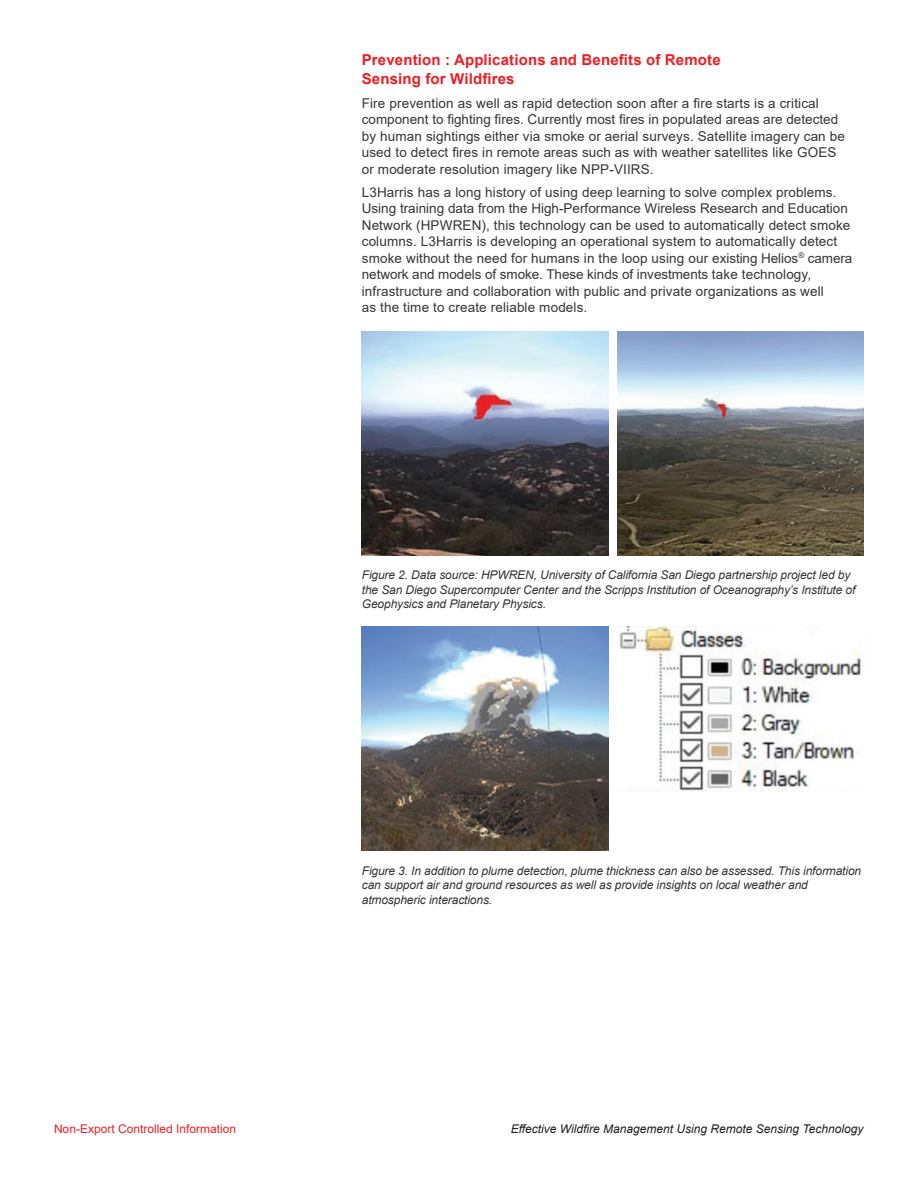
<style>
.page{position:relative;width:918px;height:1188px;background:#fff}
.page>*{position:absolute;margin:0;border:0;box-sizing:border-box;transform-origin:0 0}
.t1{font:700 15px/19.5px "Arial";letter-spacing:.01em;color:#ee1d23}
.t2{font:13.5px/16.5px "Arial";letter-spacing:.01em;color:#363536}
.t3{font:italic 12px/14.4px "Arial";letter-spacing:-.01em;color:#363536}
.t4{font:italic 12px "Arial";color:#231f20}
.t5{font:12px "Arial";color:#ee1d23}
</style>
<div class="page">
<img style="left:362px;top:332px;width:247px;height:224px">
<img style="left:362px;top:627px;width:247px;height:224px">
<img style="left:617px;top:332px;width:247px;height:224px">
<img style="left:617px;top:627px;width:245px;height:165px">
<p class="t1" style="left:362px;top:50px;width:360px">Prevention : Applications and Benefits of Remote<br>Sensing for Wildfires</p>
<p class="t2" style="left:362px;top:95px;width:485px">Fire prevention as well as rapid detection soon after a fire starts is a critical component to fighting fires. Currently most fires in populated areas are detected by human sightings either via smoke or aerial surveys. Satellite imagery can be used to detect fires in remote areas such as with weather satellites like GOES or moderate resolution imagery like NPP-VIIRS.</p>
<p class="t2" style="left:362px;top:184px;width:492px">L3Harris has a long history of using deep learning to solve complex problems.<br>Using training data from the High-Performance Wireless Research and Education Network (HPWREN), this technology can be used to automatically detect smoke columns. L3Harris is developing an operational system to automatically detect smoke without the need for humans in the loop using our existing Helios<sup>®</sup> camera network and models of smoke. These kinds of investments take technology, infrastructure and collaboration with public and private organizations as well<br>as the time to create reliable models.</p>
<p class="t3" style="left:362px;top:568px;width:495px">Figure 2. Data source: HPWREN, University of California San Diego partnership project led by the San Diego Supercomputer Center and the Scripps Institution of Oceanography’s Institute of<br>Geophysics and Planetary Physics.</p>
<p class="t3" style="left:362px;top:864px;width:501px">Figure 3. In addition to plume detection, plume thickness can also be assessed. This information can support air and ground resources as well as provide insights on local weather and atmospheric interactions.</p>
<p class="t5" style="left:54px;top:1121px;width:184px">Non-Export Controlled Information</p>
<p class="t4" style="left:511px;top:1121px;width:354px">Effective Wildfire Management Using Remote Sensing Technology</p>
</div>
